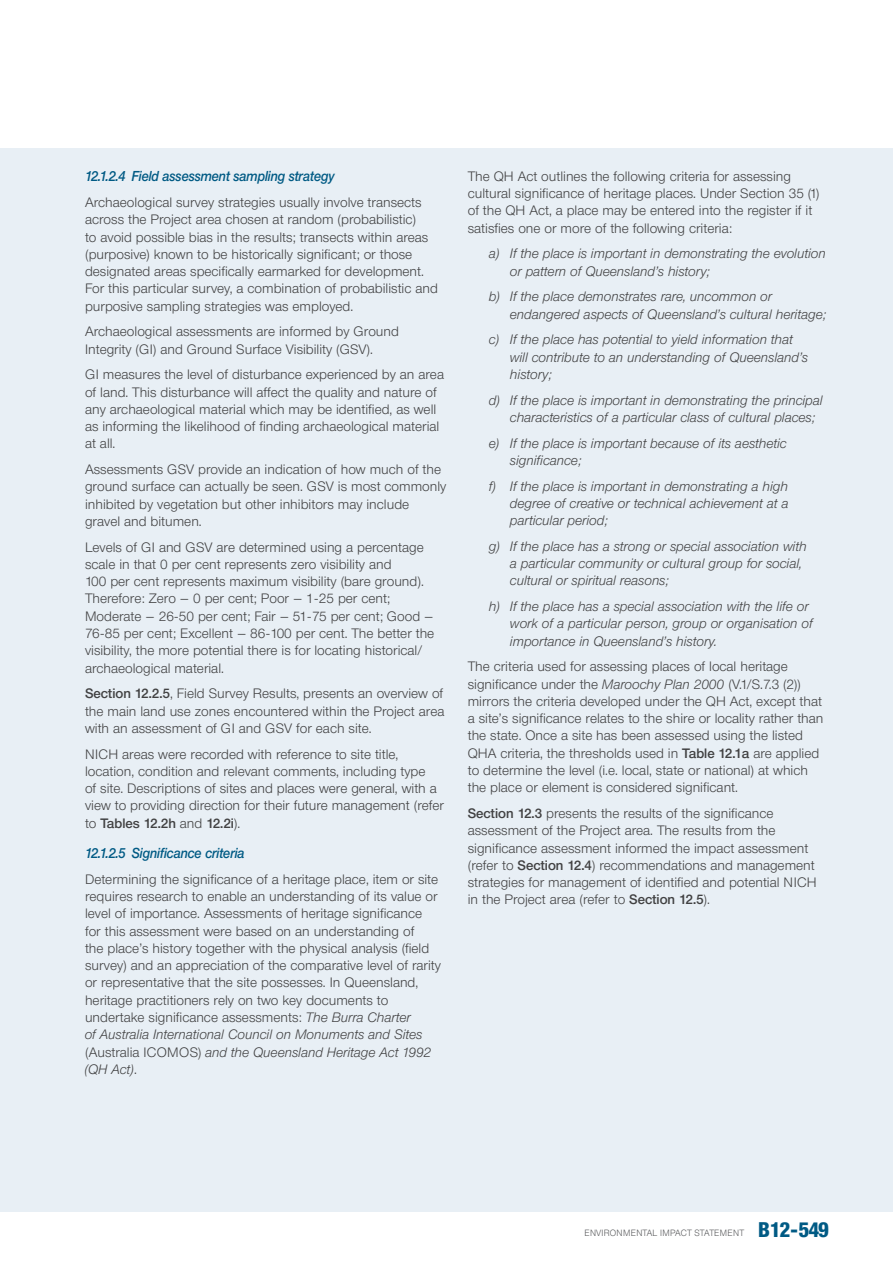
<style>
.page{position:relative;width:893px;height:1263px;background:#fff}
.page>*{position:absolute;margin:0;border:0;box-sizing:border-box;transform-origin:0 0}
.t1{font:800 21px "Neue Helvetica Condensed BQ";letter-spacing:-.05em;color:#005a84}
.t2{font:italic 500 14.25px "Neue Helvetica BQ";letter-spacing:-.01em;color:#005a84;scale:.9 1}
.t3{font:300 13.5px/17.2px "Neue Helvetica BQ";color:#414142}
.t4{font:italic 300 13.5px/17.2px "Neue Helvetica BQ";color:#414142}
.t5{font:300 9px "Neue Helvetica BQ";letter-spacing:.01em;color:#58595b;scale:.95 1}
.s1{font-weight:500}
.s2{font-style:italic}
</style>
<div class="page">
<div style="left:0;top:149px;width:893px;height:1063px;background:#e8eff5"></div>
<p class="t2" style="left:85px;top:167px;width:279px">12.1.2.4 Field assessment sampling strategy</p>
<p class="t3" style="left:85px;top:194px;width:354px">Archaeological survey strategies usually involve transects across the Project area chosen at random (probabilistic)<br>to avoid possible bias in the results; transects within areas (purposive) known to be historically significant; or those designated areas specifically earmarked for development.<br>For this particular survey, a combination of probabilistic and purposive sampling strategies was employed.</p>
<p class="t3" style="left:85px;top:323px;width:315px">Archaeological assessments are informed by Ground<br>Integrity (GI) and Ground Surface Visibility (GSV).</p>
<p class="t3" style="left:85px;top:366px;width:360px">GI measures the level of disturbance experienced by an area of land. This disturbance will affect the quality and nature of any archaeological material which may be identified, as well as informing the likelihood of finding archaeological material at all.</p>
<p class="t3" style="left:85px;top:461px;width:363px">Assessments GSV provide an indication of how much of the ground surface can actually be seen. GSV is most commonly inhibited by vegetation but other inhibitors may include gravel and bitumen.</p>
<p class="t3" style="left:85px;top:538px;width:351px">Levels of GI and GSV are determined using a percentage scale in that 0 per cent represents zero visibility and<br>100 per cent represents maximum visibility (bare ground).<br>Therefore: Zero – 0 per cent; Poor – 1-25 per cent; Moderate – 26-50 per cent; Fair – 51-75 per cent; Good – 76-85 per cent; Excellent – 86-100 per cent. The better the visibility, the more potential there is for locating historical/ archaeological material.</p>
<p class="t3" style="left:85px;top:685px;width:361px;text-align:justify"><span class="s1">Section 12.2.5</span>, Field Survey Results, presents an overview of the main land use zones encountered within the Project area with an assessment of GI and GSV for each site.</p>
<p class="t3" style="left:85px;top:745px;width:361px">NICH areas were recorded with reference to site title, location, condition and relevant comments, including type<br>of site. Descriptions of sites and places were general, with a view to providing direction for their future management (refer to <span class="s1">Tables 12.2h</span> and <span class="s1">12.2i</span>).</p>
<p class="t2" style="left:85px;top:844px;width:179px">12.1.2.5 Significance criteria</p>
<p class="t3" style="left:85px;top:870px;width:358px">Determining the significance of a heritage place, item or site requires research to enable an understanding of its value or level of importance. Assessments of heritage significance for this assessment were based on an understanding of<br>the place’s history together with the physical analysis (field survey) and an appreciation of the comparative level of rarity or representative that the site possesses. In Queensland, heritage practitioners rely on two key documents to undertake significance assessments: <span class="s2">The Burra Charter<br>of Australia International Council on Monuments and Sites </span>(Australia ICOMOS) <span class="s2">and the Queensland Heritage Act 1992 (QH Act)</span>.</p>
<p class="t3" style="left:468px;top:167px;width:353px">The QH Act outlines the following criteria for assessing cultural significance of heritage places. Under Section 35 (1) of the QH Act, a place may be entered into the register if it satisfies one or more of the following criteria:</p>
<p class="t4" style="left:510px;top:245px;width:317px;text-indent:-21px">a) If the place is important in demonstrating the evolution or pattern of Queensland’s history;</p>
<p class="t4" style="left:510px;top:288px;width:318px;text-indent:-21px">b) If the place demonstrates rare, uncommon or endangered aspects of Queensland’s cultural heritage;</p>
<p class="t4" style="left:510px;top:331px;width:300px;text-indent:-21px">c) If the place has potential to yield information that will contribute to an understanding of Queensland’s history;</p>
<p class="t4" style="left:510px;top:391px;width:314px;text-indent:-21px">d) If the place is important in demonstrating the principal characteristics of a particular class of cultural places;</p>
<p class="t4" style="left:510px;top:434px;width:278px;text-indent:-21px">e) If the place is important because of its aesthetic significance;</p>
<p class="t4" style="left:510px;top:477px;width:280px;text-align:justify;text-indent:-21px">f) If the place is important in demonstrating a high degree of creative or technical achievement at a particular period;</p>
<p class="t4" style="left:510px;top:537px;width:298px;text-indent:-21px">g) If the place has a strong or special association with a particular community or cultural group for social, cultural or spiritual reasons;</p>
<p class="t4" style="left:510px;top:598px;width:304px;text-indent:-21px">h) If the place has a special association with the life or work of a particular person, group or organisation of importance in Queensland’s history.</p>
<p class="t3" style="left:468px;top:658px;width:357px">The criteria used for assessing places of local heritage significance under the <span class="s2">Maroochy Plan 2000</span> (V.1/S.7.3 (2)) mirrors the criteria developed under the QH Act, except that a site’s significance relates to the shire or locality rather than the state. Once a site has been assessed using the listed QHA criteria, the thresholds used in <span class="s1">Table 12.1a</span> are applied to determine the level (i.e. local, state or national) at which the place or element is considered significant.</p>
<p class="t3" style="left:468px;top:804px;width:350px"><span class="s1">Section 12.3</span> presents the results of the significance assessment of the Project area. The results from the significance assessment informed the impact assessment (refer to <span class="s1">Section 12.4</span>) recommendations and management strategies for management of identified and potential NICH in the Project area (refer to <span class="s1">Section 12.5</span>).</p>
<p class="t5" style="left:584px;top:1227px;width:170px">environmental impact statement</p>
<h1 class="t1" style="left:758px;top:1216px;width:73px">B12-549</h1>
</div>
